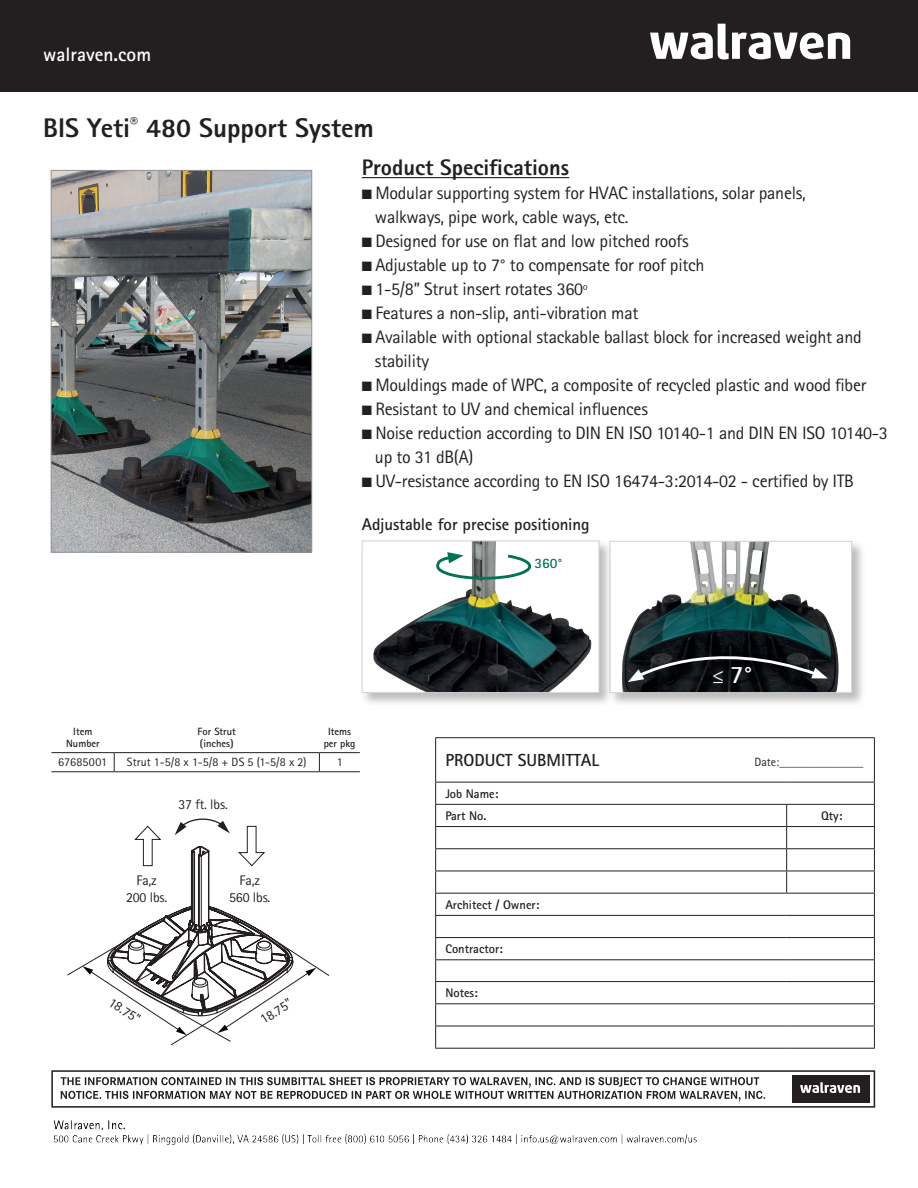
<style>
.page{position:relative;width:918px;height:1188px;background:#fff}
.page>*{position:absolute;margin:0;border:0;box-sizing:border-box;transform-origin:0 0}
.t1{font:800 27px "Rotis Sans Serif Std";color:#231f20}
.t2{font:700 25.05px "Rotis Sans Serif Std";color:#fff}
.t3{font:800 22.5px "Rotis Sans Serif Std";color:#231f20}
.t4{font:700 19.5px "Rotis Sans Serif Std";color:#fff}
.t5{font:18px/24px "Rotis Sans Serif Std";letter-spacing:-.015em;color:#231f20}
.t6{font:700 17.4px "Rotis Sans Serif Std";color:#231f20}
.t7{font:700 16.8px "Rotis Sans Serif Std";letter-spacing:-.005em;color:#231f20}
.t8{font:700 14.4px "Rotis Sans Serif Std";color:#007255}
.t9{font:13.8px/16.6px "Rotis Sans Serif Std";letter-spacing:-.01em;color:#231f20;text-align:center}
.t10{font:700 12.45px/22.2px "Rotis Sans Serif Std";color:#231f20}
.t11{font:12px "Rotis Sans Serif Std";letter-spacing:.01em;color:#231f20}
.t12{font:700 10.5px/11.2px "Rotis Sans Serif Std";color:#231f20;text-align:center}
.s1{font-size:21.45px}
</style>
<div class="page">
<div style="left:0;top:0;width:918px;height:91px;background:#231f20"></div>
<hr style="left:362px;top:177px;width:207px;height:1px;background:#231f20">
<svg style="left:51px;top:753px;width:309px;height:18px"></svg>
<hr style="left:51px;top:771px;width:63px;height:1px;background:#231f20">
<hr style="left:114px;top:771px;width:205px;height:1px;background:#231f20">
<hr style="left:319px;top:771px;width:41px;height:1px;background:#231f20">
<hr style="left:51px;top:752px;width:63px;height:1px;background:#231f20">
<hr style="left:114px;top:752px;width:205px;height:1px;background:#231f20">
<hr style="left:319px;top:752px;width:41px;height:1px;background:#231f20">
<svg style="left:67px;top:818px;width:262px;height:227px"></svg>
<img style="left:53px;top:172px;width:257px;height:379px">
<div style="left:51px;top:170px;width:261px;height:383px;border:1px solid #939598"></div>
<div style="left:608px;top:540px;width:258px;height:167px;background:#231f20;opacity:.3"></div>
<img style="left:614px;top:543px;width:236px;height:148px">
<div style="left:610px;top:541px;width:242px;height:152px;border:1px solid #d1d2d4"></div>
<svg style="left:628px;top:635px;width:200px;height:47px;background:#20272b"></svg>
<div style="left:360px;top:539px;width:254px;height:168px;background:#231f20;opacity:.3"></div>
<div style="left:362px;top:541px;width:237px;height:152px;background:#fff"></div>
<img style="left:373px;top:543px;width:219px;height:148px">
<div style="left:362px;top:541px;width:237px;height:152px;border:1px solid #d1d2d4"></div>
<svg style="left:435px;top:552px;width:98px;height:29px"></svg>
<svg style="left:436px;top:738px;width:438px;height:310px"></svg>
<hr style="left:435px;top:737px;width:352px;height:1px;background:#231f20">
<hr style="left:435px;top:738px;width:1px;height:44px;background:#231f20">
<hr style="left:787px;top:737px;width:88px;height:1px;background:#231f20">
<hr style="left:435px;top:782px;width:352px;height:1px;background:#231f20">
<hr style="left:787px;top:782px;width:88px;height:1px;background:#231f20">
<hr style="left:874px;top:738px;width:1px;height:44px;background:#231f20">
<hr style="left:435px;top:804px;width:352px;height:1px;background:#231f20">
<hr style="left:787px;top:804px;width:88px;height:1px;background:#231f20">
<hr style="left:435px;top:826px;width:352px;height:1px;background:#231f20">
<hr style="left:787px;top:826px;width:88px;height:1px;background:#231f20">
<hr style="left:435px;top:848px;width:352px;height:1px;background:#231f20">
<hr style="left:787px;top:848px;width:88px;height:1px;background:#231f20">
<hr style="left:435px;top:871px;width:352px;height:1px;background:#231f20">
<hr style="left:787px;top:871px;width:88px;height:1px;background:#231f20">
<svg style="left:786px;top:805px;width:1px;height:88px"></svg>
<hr style="left:435px;top:893px;width:352px;height:1px;background:#231f20">
<hr style="left:787px;top:893px;width:88px;height:1px;background:#231f20">
<hr style="left:435px;top:915px;width:352px;height:1px;background:#231f20">
<hr style="left:787px;top:915px;width:88px;height:1px;background:#231f20">
<hr style="left:435px;top:937px;width:352px;height:1px;background:#231f20">
<hr style="left:787px;top:937px;width:88px;height:1px;background:#231f20">
<hr style="left:435px;top:959px;width:352px;height:1px;background:#231f20">
<hr style="left:787px;top:959px;width:88px;height:1px;background:#231f20">
<hr style="left:435px;top:981px;width:352px;height:1px;background:#231f20">
<hr style="left:787px;top:981px;width:88px;height:1px;background:#231f20">
<hr style="left:435px;top:1003px;width:352px;height:1px;background:#231f20">
<hr style="left:787px;top:1003px;width:88px;height:1px;background:#231f20">
<hr style="left:435px;top:1026px;width:352px;height:1px;background:#231f20">
<svg style="left:435px;top:783px;width:1px;height:265px"></svg>
<hr style="left:787px;top:1026px;width:88px;height:1px;background:#231f20">
<svg style="left:874px;top:783px;width:1px;height:265px"></svg>
<hr style="left:435px;top:1048px;width:352px;height:1px;background:#231f20">
<hr style="left:787px;top:1048px;width:88px;height:1px;background:#231f20">
<img style="left:54px;top:1120px;width:643px;height:25px">
<svg style="left:650px;top:23px;width:201px;height:37px"></svg>
<svg style="left:61px;top:1077px;width:704px;height:25px"></svg>
<div style="left:51px;top:1070px;width:824px;height:38px;border:2px solid #231f20"></div>
<div style="left:792px;top:1075px;width:78px;height:28px;background:#231f20"></div>
<svg style="left:800px;top:1082px;width:60px;height:11px"></svg>
<p class="t4" style="left:43px;top:42px;width:109px">walraven.com</p>
<h1 class="t1" style="left:43px;top:110px;width:332px">BIS Yeti<sup>®</sup> 480 Support System</h1>
<p class="t3" style="left:362px;top:153px;width:209px">Product Specifications</p>
<p class="t5" style="left:375px;top:181px;width:432px;text-indent:-13px">■ Modular supporting system for HVAC installations, solar panels, walkways, pipe work, cable ways, etc.</p>
<p class="t5" style="left:362px;top:229px;width:328px">■ Designed for use on flat and low pitched roofs</p>
<p class="t5" style="left:362px;top:253px;width:344px">■ Adjustable up to 7° to compensate for roof pitch</p>
<p class="t5" style="left:362px;top:277px;width:228px">■ 1-5/8” Strut insert rotates 360º</p>
<p class="t5" style="left:362px;top:301px;width:278px">■ Features a non-slip, anti-vibration mat</p>
<p class="t5" style="left:375px;top:325px;width:488px;text-indent:-13px">■ Available with optional stackable ballast block for increased weight and stability</p>
<p class="t5" style="left:362px;top:373px;width:506px">■ Mouldings made of WPC, a composite of recycled plastic and wood fiber</p>
<p class="t5" style="left:362px;top:397px;width:288px">■ Resistant to UV and chemical influences</p>
<p class="t5" style="left:375px;top:421px;width:515px;text-indent:-13px">■ Noise reduction according to DIN EN ISO 10140-1 and DIN EN ISO 10140-3 up to 31 dB(A)</p>
<p class="t5" style="left:362px;top:469px;width:493px">■ UV-resistance according to EN ISO 16474-3:2014-02 - certified by ITB</p>
<p class="t7" style="left:362px;top:513px;width:229px">Adjustable for precise positioning</p>
<p class="t12" style="left:66px;top:726px;width:35px">Item<br>Number</p>
<p class="t12" style="left:198px;top:726px;width:40px;text-align:left">For Strut (inches)</p>
<p class="t12" style="left:324px;top:726px;width:33px">Items per pkg</p>
<p class="t11" style="left:58px;top:755px;width:51px">67685001</p>
<p class="t11" style="left:127px;top:755px;width:181px">Strut 1-5/8 x 1-5/8 + DS 5 (1-5/8 x 2)</p>
<p class="t11" style="left:337px;top:755px;width:7px">1</p>
<p class="t9" style="left:178px;top:795px;width:51px">37 ft. lbs.</p>
<p class="t9" style="left:126px;top:872px;width:43px">Fa,z<br>200 lbs.</p>
<p class="t9" style="left:229px;top:872px;width:43px">Fa,z<br>560 lbs.</p>
<p class="t9" style="left:115px;top:994px;width:36px;rotate:33deg">18.75"</p>
<p class="t9" style="left:257px;top:1013px;width:36px;rotate:-32deg">18.75"</p>
<p class="t8" style="left:535px;top:554px;width:30px">360°</p>
<h2 class="t2" style="left:712px;top:659px;width:42px"><span class="s1">≤</span> 7°</h2>
<p class="t6" style="left:445px;top:749px;width:155px">PRODUCT SUBMITTAL</p>
<p class="t11" style="left:754px;top:755px;width:110px">Date:______________</p>
<p class="t10" style="left:445px;top:782px;width:55px">Job Name:<br>Part No.</p>
<p class="t10" style="left:821px;top:804px;width:23px">Qty:</p>
<p class="t10" style="left:445px;top:893px;width:96px">Architect / Owner:</p>
<p class="t10" style="left:445px;top:937px;width:59px">Contractor:</p>
<p class="t10" style="left:445px;top:981px;width:34px">Notes:</p>
</div>
